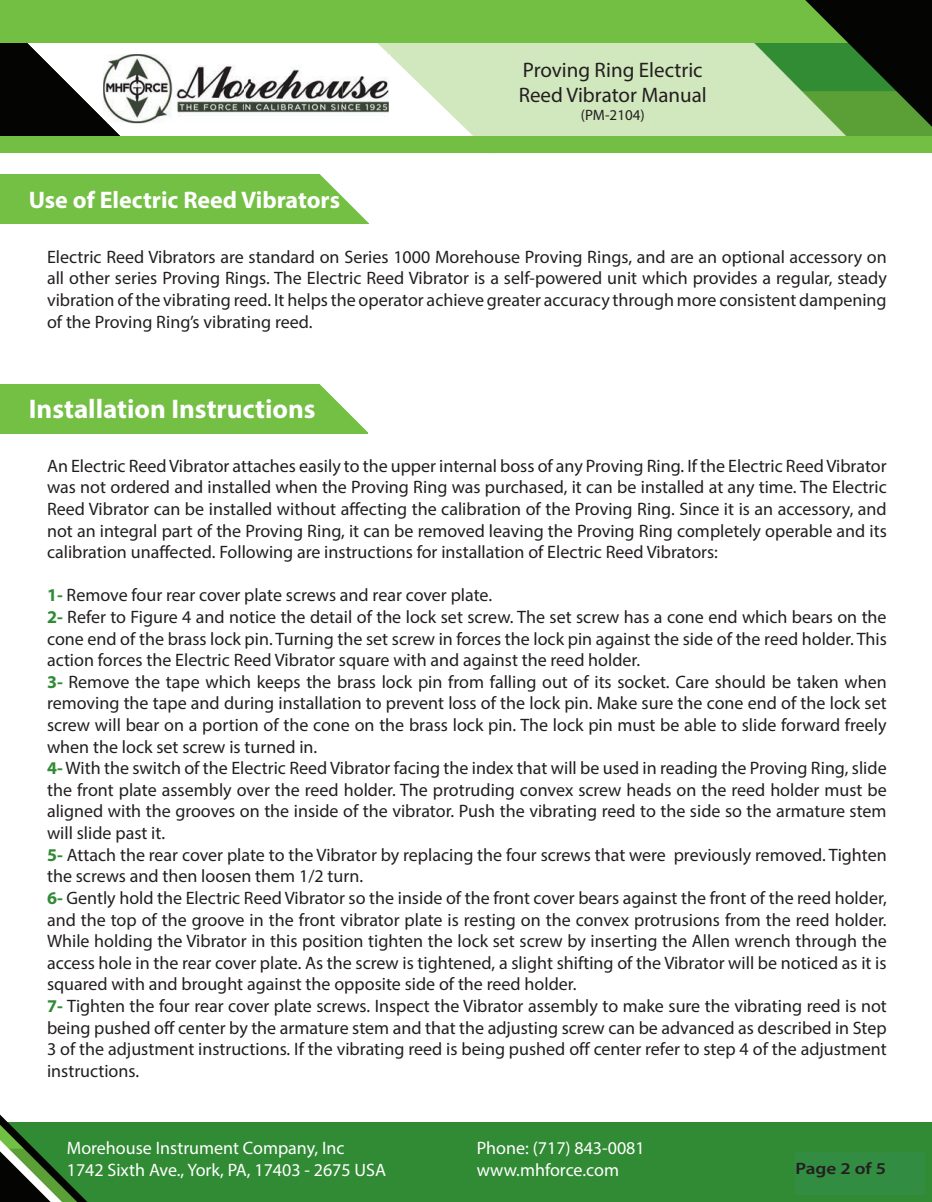
<style>
.page{position:relative;width:932px;height:1202px;background:#fff}
.page>*{position:absolute;margin:0;border:0;box-sizing:border-box;transform-origin:0 0}
.t1{font:700 27px "Myriad Pro";color:#fff}
.t2{font:700 24px "Myriad Pro";color:#fff}
.t3{font:21px "Myriad Pro";color:#231f20}
.t4{font:18px/21.6px "Myriad Pro";color:#231f20;text-align:justify}
.t5{font:18px "Myriad Pro";color:#fff}
.t6{font:600 16.5px "Myriad Pro";color:#231f20;scale:1.16 1}
.t7{font:15px "Myriad Pro";color:#231f20}
.s1{font-weight:700;color:#318b34}
</style>
<div class="page">
<img style="left:244px;top:152px;width:251px;height:2px">
<div style="left:0;top:1122px;width:932px;height:80px;background:#318b34"></div>
<svg style="left:0;top:1114px;width:87px;height:88px"></svg>
<img style="left:136px;top:42px;width:105px;height:1px">
<img style="left:136px;top:136px;width:105px;height:1px">
<img style="left:241px;top:42px;width:241px;height:95px">
<img style="left:482px;top:42px;width:450px;height:95px">
<img style="left:343px;top:42px;width:127px;height:95px">
<div style="left:0;top:0;width:805px;height:42px;background:#73bf44"></div>
<img style="left:136px;top:54px;width:207px;height:70px">
<svg style="left:0;top:16px;width:136px;height:121px"></svg>
<img style="left:343px;top:54px;width:46px;height:70px">
<svg style="left:805px;top:0;width:127px;height:127px;background:#2c5321"></svg>
<div style="left:0;top:137px;width:932px;height:15px;background:#73bf44"></div>
<div style="left:795px;top:1152px;width:130px;height:42px;background:#328c41"></div>
<div style="left:0;top:174px;width:368px;height:50px;background:#74c044"></div>
<svg style="left:319px;top:174px;width:50px;height:50px"></svg>
<div style="left:0;top:384px;width:368px;height:50px;background:#74c044"></div>
<svg style="left:319px;top:384px;width:49px;height:49px"></svg>
<p class="t2" style="left:29px;top:184px;width:313px">Use of Electric Reed Vibrators</p>
<p class="t3" style="left:523px;top:57px;width:181px">Proving Ring Electric</p>
<p class="t3" style="left:518px;top:82px;width:190px">Reed Vibrator Manual</p>
<p class="t7" style="left:581px;top:106px;width:65px">(PM-2104)</p>
<p class="t4" style="left:47px;top:245px;width:841px">Electric Reed Vibrators are standard on Series 1000 Morehouse Proving Rings, and are an optional accessory on all other series Proving Rings. The Electric Reed Vibrator is a self-powered unit which provides a regular, steady vibration of the vibrating reed. It helps the operator achieve greater accuracy through more consistent dampening of the Proving Ring’s vibrating reed.</p>
<p class="t1" style="left:29px;top:391px;width:288px">Installation Instructions</p>
<p class="t4" style="left:47px;top:454px;width:841px">An Electric Reed Vibrator attaches easily to the upper internal boss of any Proving Ring. If the Electric Reed Vibrator was not ordered and installed when the Proving Ring was purchased, it can be installed at any time. The Electric Reed Vibrator can be installed without affecting the calibration of the Proving Ring. Since it is an accessory, and not an integral part of the Proving Ring, it can be removed leaving the Proving Ring completely operable and its calibration unaffected. Following are instructions for installation of Electric Reed Vibrators:</p>
<p class="t4" style="left:47px;top:584px;width:446px"><span class="s1">1-</span> Remove four rear cover plate screws and rear cover plate.</p>
<p class="t4" style="left:47px;top:606px;width:841px"><span class="s1">2-</span> Refer to Figure 4 and notice the detail of the lock set screw. The set screw has a cone end which bears on the cone end of the brass lock pin. Turning the set screw in forces the lock pin against the side of the reed holder. This action forces the Electric Reed Vibrator square with and against the reed holder.</p>
<p class="t4" style="left:47px;top:670px;width:841px"><span class="s1">3-</span> Remove the tape which keeps the brass lock pin from falling out of its socket. Care should be taken when removing the tape and during installation to prevent loss of the lock pin. Make sure the cone end of the lock set screw will bear on a portion of the cone on the brass lock pin. The lock pin must be able to slide forward freely when the lock set screw is turned in.</p>
<p class="t4" style="left:47px;top:757px;width:841px"><span class="s1">4-</span> With the switch of the Electric Reed Vibrator facing the index that will be used in reading the Proving Ring, slide the front plate assembly over the reed holder. The protruding convex screw heads on the reed holder must be aligned with the grooves on the inside of the vibrator. Push the vibrating reed to the side so the armature stem will slide past it.</p>
<p class="t4" style="left:47px;top:843px;width:841px"><span class="s1">5-</span> Attach the rear cover plate to the Vibrator by replacing the four screws that were previously removed. Tighten the screws and then loosen them 1/2 turn.</p>
<p class="t4" style="left:47px;top:886px;width:841px"><span class="s1">6-</span> Gently hold the Electric Reed Vibrator so the inside of the front cover bears against the front of the reed holder, and the top of the groove in the front vibrator plate is resting on the convex protrusions from the reed holder.<br>While holding the Vibrator in this position tighten the lock set screw by inserting the Allen wrench through the access hole in the rear cover plate. As the screw is tightened, a slight shifting of the Vibrator will be noticed as it is squared with and brought against the opposite side of the reed holder.</p>
<p class="t4" style="left:47px;top:994px;width:841px"><span class="s1">7-</span> Tighten the four rear cover plate screws. Inspect the Vibrator assembly to make sure the vibrating reed is not being pushed off center by the armature stem and that the adjusting screw can be advanced as described in Step 3 of the adjustment instructions. If the vibrating reed is being pushed off center refer to step 4 of the adjustment instructions.</p>
<p class="t5" style="left:67px;top:1137px;width:279px">Morehouse Instrument Company, Inc</p>
<p class="t5" style="left:67px;top:1158px;width:321px">1742 Sixth Ave., York, PA, 17403 - 2675 USA</p>
<p class="t5" style="left:477px;top:1137px;width:169px">Phone: (717) 843-0081</p>
<p class="t5" style="left:477px;top:1158px;width:144px">www.mhforce.com</p>
<p class="t6" style="left:795px;top:1158px;width:79px">Page 2 of 5</p>
</div>
